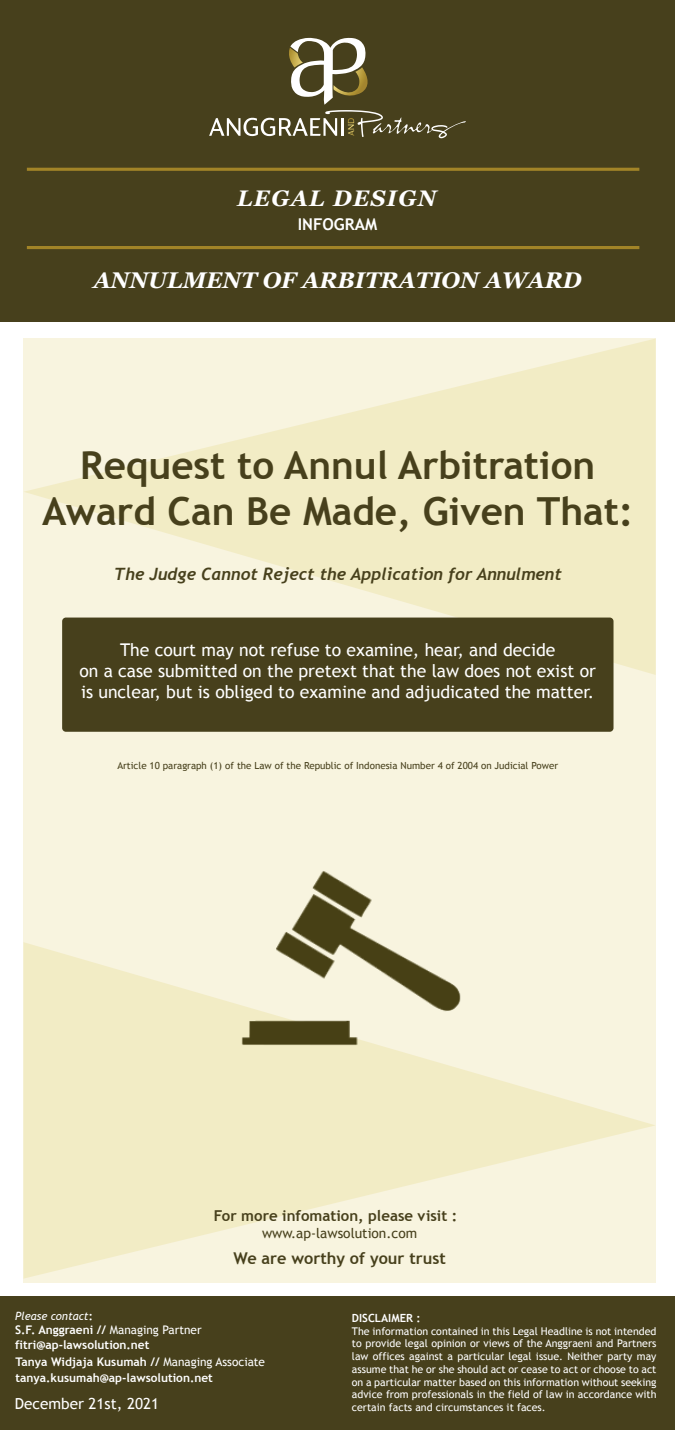
<style>
.page{position:relative;width:675px;height:1430px;background:#fff}
.page>*{position:absolute;margin:0;border:0;box-sizing:border-box;transform-origin:0 0}
.t1{font:700 38.62px/46.4px "Trebuchet MS";color:#47401c;text-align:center}
.t2{font:italic 700 22.69px "Georgia";color:#fff}
.t3{font:italic 700 22.5px "Georgia";letter-spacing:.06em;color:#fff}
.t4{font:17.56px/21.1px "Trebuchet MS";color:#fff;text-align:center}
.t5{font:italic 700 17px "Trebuchet";color:#47401c}
.t6{font:700 16.25px "Trebuchet MS";color:#47401c}
.t7{font:700 16.25px "Trebuchet MS";color:#fff}
.t8{font:15.31px "Trebuchet MS";color:#fff}
.t9{font:700 15px "Trebuchet MS";color:#47401c}
.t10{font:13.75px "Trebuchet MS";color:#47401c}
.t11{font:700 11.88px/14.5px "Trebuchet MS";color:#fff}
.t12{font:italic 11.25px "Trebuchet MS";color:#fff}
.t13{font:700 11.25px "Trebuchet MS";color:#fff}
.t14{font:10.62px/12.8px "Trebuchet MS";color:#fff;text-align:justify}
.t15{font:9.81px "Trebuchet MS";color:#47401c}
.s1{font-weight:700;font-style:normal}
.s2{font-weight:400}
</style>
<div class="page">
<div style="left:23px;top:338px;width:633px;height:944px;background:#f8f4df"></div>
<svg style="left:24px;top:339px;width:632px;height:336px;fill:#f2ecc5"></svg>
<svg style="left:23px;top:942px;width:632px;height:336px"></svg>
<div style="left:0;top:0;width:675px;height:322px;background:#47401c"></div>
<svg style="left:209px;top:38px;width:257px;height:100px"></svg>
<div style="left:0;top:1296px;width:675px;height:134px;background:#47401c"></div>
<hr style="left:27px;top:246px;width:612px;height:3px;background:#a28427">
<hr style="left:27px;top:168px;width:612px;height:3px;background:#a28427">
<div style="left:62px;top:617px;width:552px;height:115px;background:#47401c;border-radius:4px"></div>
<img style="left:187px;top:871px;width:330px;height:294px">
<h3 class="t3" style="left:237px;top:181px;width:201px">LEGAL DESIGN</h3>
<h3 class="t7" style="left:298px;top:214px;width:81px">INFOGRAM</h3>
<h2 class="t2" style="left:93px;top:264px;width:490px">ANNULMENT OF ARBITRATION AWARD</h2>
<h1 class="t1" style="left:42px;top:442px;width:593px">Request to Annul Arbitration<br>Award Can Be Made, Given That:</h1>
<h3 class="t5" style="left:114px;top:563px;width:449px">The Judge Cannot Reject the Application for Annulment</h3>
<h3 class="t4" style="left:79px;top:639px;width:518px">The court may not refuse to examine, hear, and decide<br>on a case submitted on the pretext that the law does not exist or is unclear, but is obliged to examine and adjudicated the matter.</h3>
<p class="t15" style="left:117px;top:760px;width:442px">Article 10 paragraph (1) of the Law of the Republic of Indonesia Number 4 of 2004 on Judicial Power</p>
<h3 class="t9" style="left:214px;top:1207px;width:245px">For more infomation, please visit :</h3>
<p class="t10" style="left:262px;top:1225px;width:157px">www.ap-lawsolution.com</p>
<h3 class="t6" style="left:233px;top:1248px;width:214px">We are worthy of your trust</h3>
<p class="t12" style="left:15px;top:1309px;width:79px">Please contact<span class="s1">:</span></p>
<p class="t11" style="left:15px;top:1323px;width:188px">S.F. Anggraeni // <span class="s2">Managing Partner </span>fitri@ap-lawsolution.net</p>
<p class="t11" style="left:15px;top:1353px;width:251px;line-height:16.5px">Tanya Widjaja Kusumah // <span class="s2">Managing Associate </span>tanya.kusumah@ap-lawsolution.net</p>
<h3 class="t8" style="left:15px;top:1394px;width:146px">December 21st, 2021</h3>
<p class="t13" style="left:352px;top:1311px;width:70px">DISCLAIMER :</p>
<p class="t14" style="left:352px;top:1324px;width:306px">The information contained in this Legal Headline is not intended to provide legal opinion or views of the Anggraeni and Partners law offices against a particular legal issue. Neither party may assume that he or she should act or cease to act or choose to act on a particular matter based on this information without seeking advice from professionals in the field of law in accordance with certain facts and circumstances it faces.</p>
</div>
